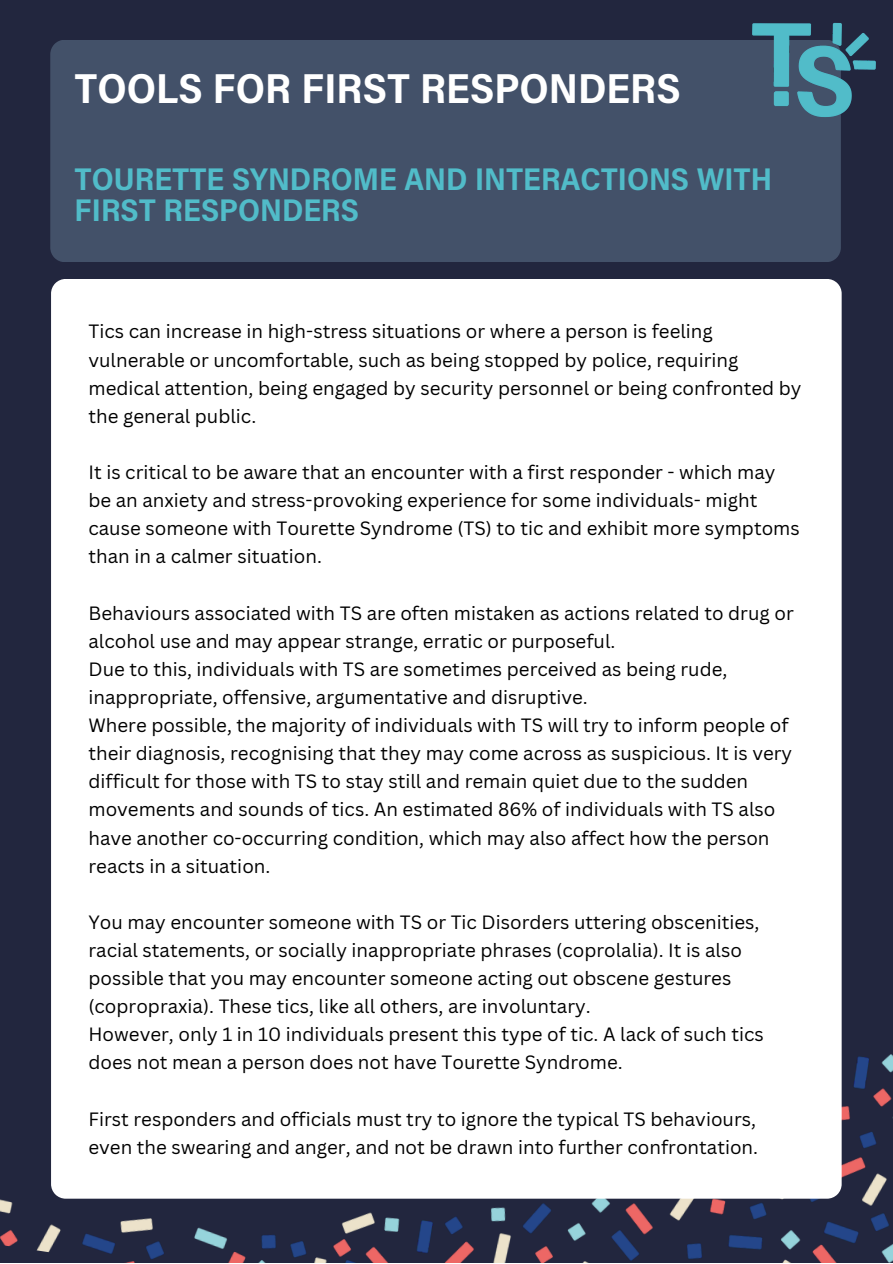
<style>
.page{position:relative;width:893px;height:1264px;background:#fff}
.page>*{position:absolute;margin:0;border:0;box-sizing:border-box;transform-origin:0 0}
.t1{font:700 42px "Acumin Pro Semi Cond";color:#fff}
.t2{font:700 31.5px/31.5px "Acumin Pro Semi Cond";color:#51bcc9}
.t3{font:18.75px/28px "Canva Sans";color:#000}
</style>
<div class="page">
<div style="left:0;top:0;width:892px;height:1262px;background:#22263e"></div>
<div style="left:50px;top:40px;width:790px;height:221px;background:#435169"></div>
<img style="left:0;top:898px;width:892px;height:364px">
<div style="left:51px;top:279px;width:790px;height:919px;background:#fff"></div>
<img style="left:702px;top:22px;width:174px;height:127px">
<h1 class="t1" style="left:75px;top:72px;width:607px">TOOLS FOR FIRST RESPONDERS</h1>
<h2 class="t2" style="left:75px;top:166px;width:698px">TOURETTE SYNDROME AND INTERACTIONS WITH<br>FIRST RESPONDERS</h2>
<p class="t3" style="left:88px;top:317px;width:714px">Tics can increase in high-stress situations or where a person is feeling vulnerable or uncomfortable, such as being stopped by police, requiring medical attention, being engaged by security personnel or being confronted by the general public.</p>
<p class="t3" style="left:88px;top:457px;width:712px">It is critical to be aware that an encounter with a first responder - which may be an anxiety and stress-provoking experience for some individuals- might cause someone with Tourette Syndrome (TS) to tic and exhibit more symptoms than in a calmer situation.</p>
<p class="t3" style="left:88px;top:598px;width:706px">Behaviours associated with TS are often mistaken as actions related to drug or alcohol use and may appear strange, erratic or purposeful.<br>Due to this, individuals with TS are sometimes perceived as being rude, inappropriate, offensive, argumentative and disruptive.<br>Where possible, the majority of individuals with TS will try to inform people of their diagnosis, recognising that they may come across as suspicious. It is very difficult for those with TS to stay still and remain quiet due to the sudden movements and sounds of tics. An estimated 86% of individuals with TS also have another co-occurring condition, which may also affect how the person reacts in a situation.</p>
<p class="t3" style="left:88px;top:907px;width:676px">You may encounter someone with TS or Tic Disorders uttering obscenities, racial statements, or socially inappropriate phrases (coprolalia). It is also possible that you may encounter someone acting out obscene gestures (copropraxia). These tics, like all others, are involuntary.<br>However, only 1 in 10 individuals present this type of tic. A lack of such tics does not mean a person does not have Tourette Syndrome.</p>
<p class="t3" style="left:88px;top:1104px;width:671px">First responders and officials must try to ignore the typical TS behaviours, even the swearing and anger, and not be drawn into further confrontation.</p>
</div>
